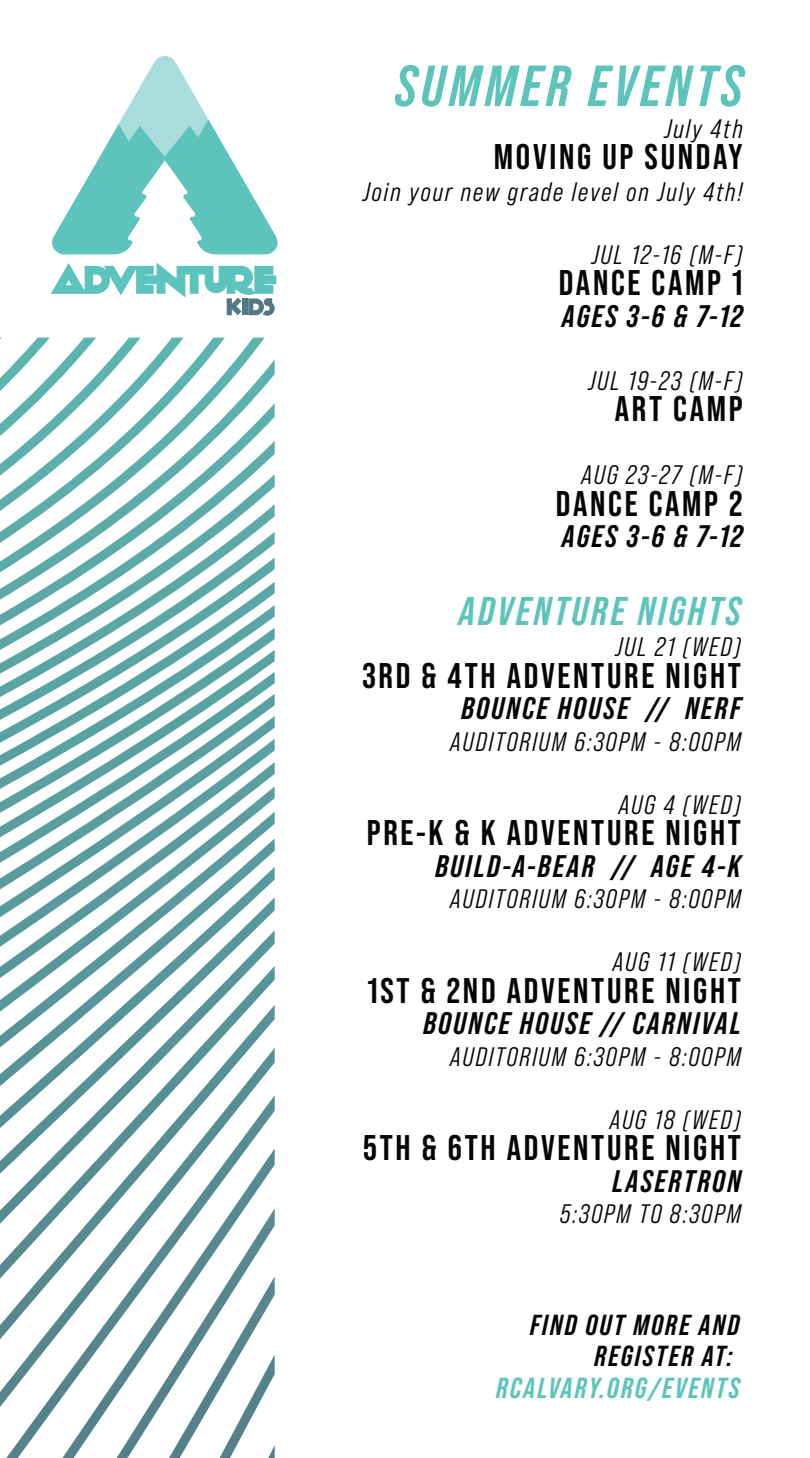
<style>
.page{position:relative;width:810px;height:1458px;background:#fff}
.page>*{position:absolute;margin:0;border:0;box-sizing:border-box;transform-origin:0 0}
.t1{font:italic 700 57.82px "Bebas Neue Pro";letter-spacing:.075em;color:#5dc4bc}
.t2{font:italic 700 40.05px "Bebas Neue Pro";letter-spacing:.075em;color:#5dc4bc}
.t3{font:700 35.55px "Bebas Neue Pro";letter-spacing:.075em;color:#050504}
.t4{font:italic 700 31.28px "Bebas Neue Pro";letter-spacing:.075em;color:#050504}
.t5{font:italic 700 29.03px/31.5px "Bebas Neue Pro";letter-spacing:.075em;color:#040503;text-align:right}
.t6{font:italic 700 29.03px "Bebas Neue Pro";letter-spacing:.075em;color:#5dc4bc}
.t7{font:italic 26.78px "Bebas Neue Pro Middle";letter-spacing:.075em;color:#050504}
</style>
<div class="page">
<svg style="left:0;top:338px;width:275px;height:1120px"></svg>
<svg style="left:51px;top:263px;width:225px;height:53px"></svg>
<svg style="left:52px;top:56px;width:226px;height:198px"></svg>
<h1 class="t1" style="left:395px;top:53px;width:349px">SUMMER EVENTS</h1>
<p class="t7" style="left:664px;top:113px;width:80px">July 4th</p>
<h3 class="t3" style="left:494px;top:136px;width:250px">MOVING UP SUNDAY</h3>
<p class="t7" style="left:363px;top:176px;width:381px">Join your new grade level on July 4th!</p>
<p class="t7" style="left:592px;top:239px;width:152px">JUL 12-16 (M-F)</p>
<h3 class="t3" style="left:559px;top:262px;width:185px">DANCE CAMP 1</h3>
<p class="t4" style="left:562px;top:298px;width:182px">AGES 3-6 &amp; 7-12</p>
<p class="t7" style="left:588px;top:365px;width:156px">JUL 19-23 (M-F)</p>
<h3 class="t3" style="left:615px;top:388px;width:129px">ART CAMP</h3>
<p class="t7" style="left:581px;top:460px;width:163px">AUG 23-27 (M-F)</p>
<h3 class="t3" style="left:556px;top:483px;width:188px">DANCE CAMP 2</h3>
<p class="t4" style="left:562px;top:518px;width:182px">AGES 3-6 &amp; 7-12</p>
<h2 class="t2" style="left:459px;top:588px;width:284px">ADVENTURE NIGHTS</h2>
<p class="t7" style="left:616px;top:632px;width:127px">JUL 21 (WED)</p>
<h3 class="t3" style="left:362px;top:655px;width:380px">3RD &amp; 4TH ADVENTURE NIGHT</h3>
<p class="t4" style="left:461px;top:691px;width:281px">BOUNCE HOUSE // NERF</p>
<p class="t7" style="left:450px;top:727px;width:292px">AUDITORIUM 6:30PM - 8:00PM</p>
<p class="t7" style="left:619px;top:790px;width:124px">AUG 4 (WED)</p>
<h3 class="t3" style="left:367px;top:813px;width:376px">PRE-K &amp; K ADVENTURE NIGHT</h3>
<p class="t4" style="left:435px;top:848px;width:307px">BUILD-A-BEAR // AGE 4-K</p>
<p class="t7" style="left:450px;top:884px;width:292px">AUDITORIUM 6:30PM - 8:00PM</p>
<p class="t7" style="left:613px;top:947px;width:130px">AUG 11 (WED)</p>
<h3 class="t3" style="left:367px;top:970px;width:375px">1ST &amp; 2ND ADVENTURE NIGHT</h3>
<p class="t4" style="left:423px;top:1006px;width:319px">BOUNCE HOUSE // CARNIVAL</p>
<p class="t7" style="left:450px;top:1042px;width:292px">AUDITORIUM 6:30PM - 8:00PM</p>
<p class="t7" style="left:610px;top:1105px;width:133px">AUG 18 (WED)</p>
<h3 class="t3" style="left:363px;top:1128px;width:379px">5TH &amp; 6TH ADVENTURE NIGHT</h3>
<p class="t4" style="left:613px;top:1163px;width:130px">LASERTRON</p>
<p class="t7" style="left:560px;top:1199px;width:182px">5:30PM TO 8:30PM</p>
<p class="t5" style="left:530px;top:1309px;width:211px">FIND OUT MORE AND<br>REGISTER AT:</p>
<p class="t6" style="left:496px;top:1371px;width:245px">RCALVARY.ORG/EVENTS</p>
</div>
